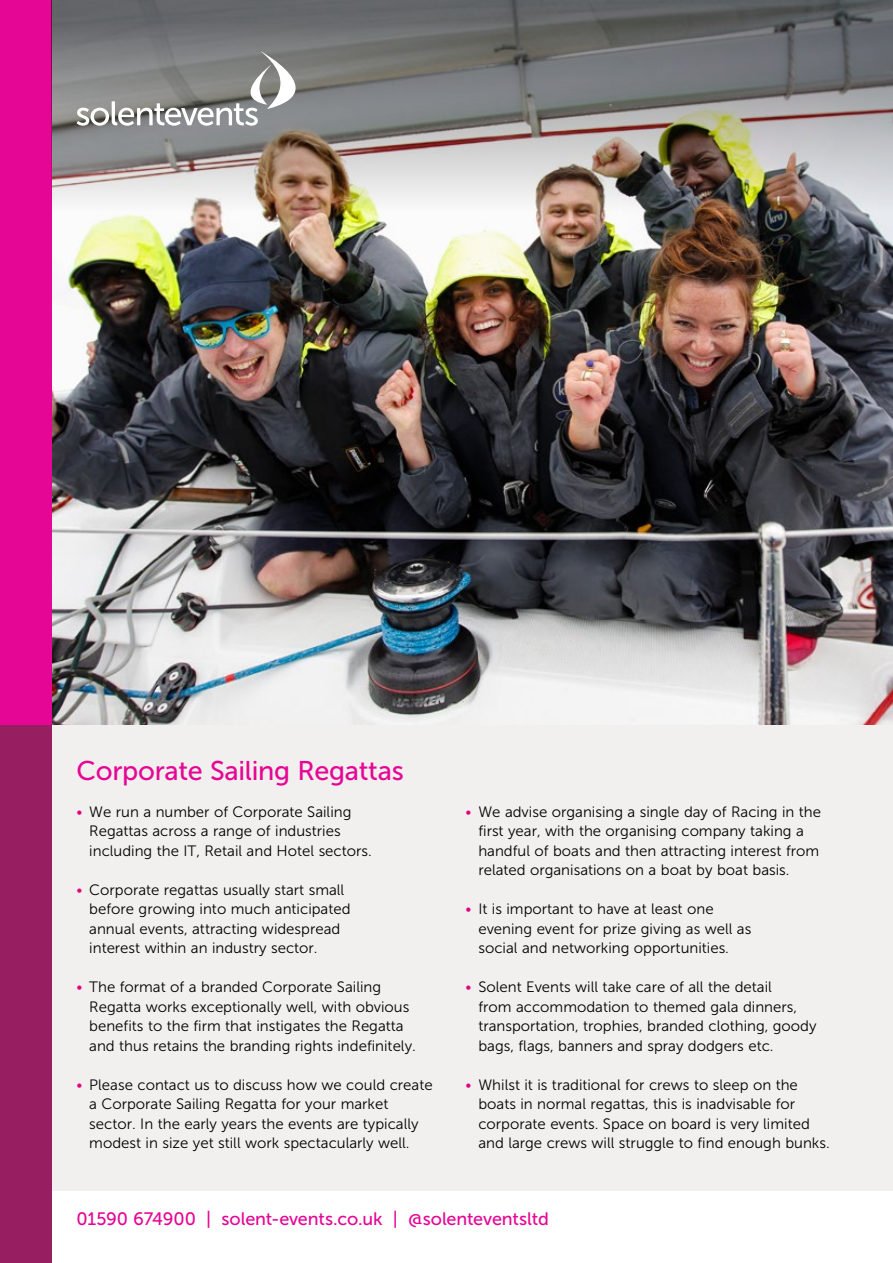
<style>
.page{position:relative;width:893px;height:1263px;background:#fff}
.page>*{position:absolute;margin:0;border:0;box-sizing:border-box;transform-origin:0 0}
.t1{font:27px "Museo Sans 500";letter-spacing:-.01em;color:#e50695}
.t2{font:18px "Museo Sans 500";letter-spacing:-.005em;color:#e50695}
.t3{font:15px/19.5px "Museo Sans 300";color:#000}
.s1{color:#e2007a}
</style>
<div class="page">
<div style="left:51px;top:725px;width:842px;height:466px;background:#f2f0ef"></div>
<img style="left:51px;top:231px;width:842px;height:493px">
<div style="left:0;top:0;width:51px;height:724px;background:#e50695"></div>
<div style="left:0;top:725px;width:51px;height:538px;background:#971e60"></div>
<img style="left:51px;top:0;width:842px;height:231px">
<svg style="left:77px;top:51px;width:219px;height:75px;background:#939493"></svg>
<h1 class="t1" style="left:77px;top:756px;width:329px">Corporate Sailing Regattas</h1>
<p class="t3" style="left:89px;top:802px;width:284px;text-indent:-13px"><span class="s1">•</span> We run a number of Corporate Sailing<br>Regattas across a range of industries including the IT, Retail and Hotel sectors.</p>
<p class="t3" style="left:89px;top:880px;width:263px;text-indent:-13px"><span class="s1">•</span> Corporate regattas usually start small before growing into much anticipated annual events, attracting widespread interest within an industry sector.</p>
<p class="t3" style="left:89px;top:977px;width:328px;text-indent:-13px"><span class="s1">•</span> The format of a branded Corporate Sailing Regatta works exceptionally well, with obvious benefits to the firm that instigates the Regatta and thus retains the branding rights indefinitely.</p>
<p class="t3" style="left:89px;top:1075px;width:345px;text-indent:-13px"><span class="s1">•</span> Please contact us to discuss how we could create a Corporate Sailing Regatta for your market sector. In the early years the events are typically modest in size yet still work spectacularly well.</p>
<p class="t3" style="left:478px;top:802px;width:344px;text-indent:-13px"><span class="s1">•</span> We advise organising a single day of Racing in the first year, with the organising company taking a handful of boats and then attracting interest from related organisations on a boat by boat basis.</p>
<p class="t3" style="left:478px;top:899px;width:274px;text-indent:-13px"><span class="s1">•</span> It is important to have at least one evening event for prize giving as well as social and networking opportunities.</p>
<p class="t3" style="left:478px;top:977px;width:340px;text-indent:-13px"><span class="s1">•</span> Solent Events will take care of all the detail<br>from accommodation to themed gala dinners, transportation, trophies, branded clothing, goody bags, flags, banners and spray dodgers etc.</p>
<p class="t3" style="left:478px;top:1075px;width:353px;text-indent:-13px"><span class="s1">•</span> Whilst it is traditional for crews to sleep on the boats in normal regattas, this is inadvisable for corporate events. Space on board is very limited and large crews will struggle to find enough bunks.</p>
<p class="t2" style="left:77px;top:1209px;width:474px">01590 674900 | solent-events.co.uk | @solenteventsltd</p>
</div>
